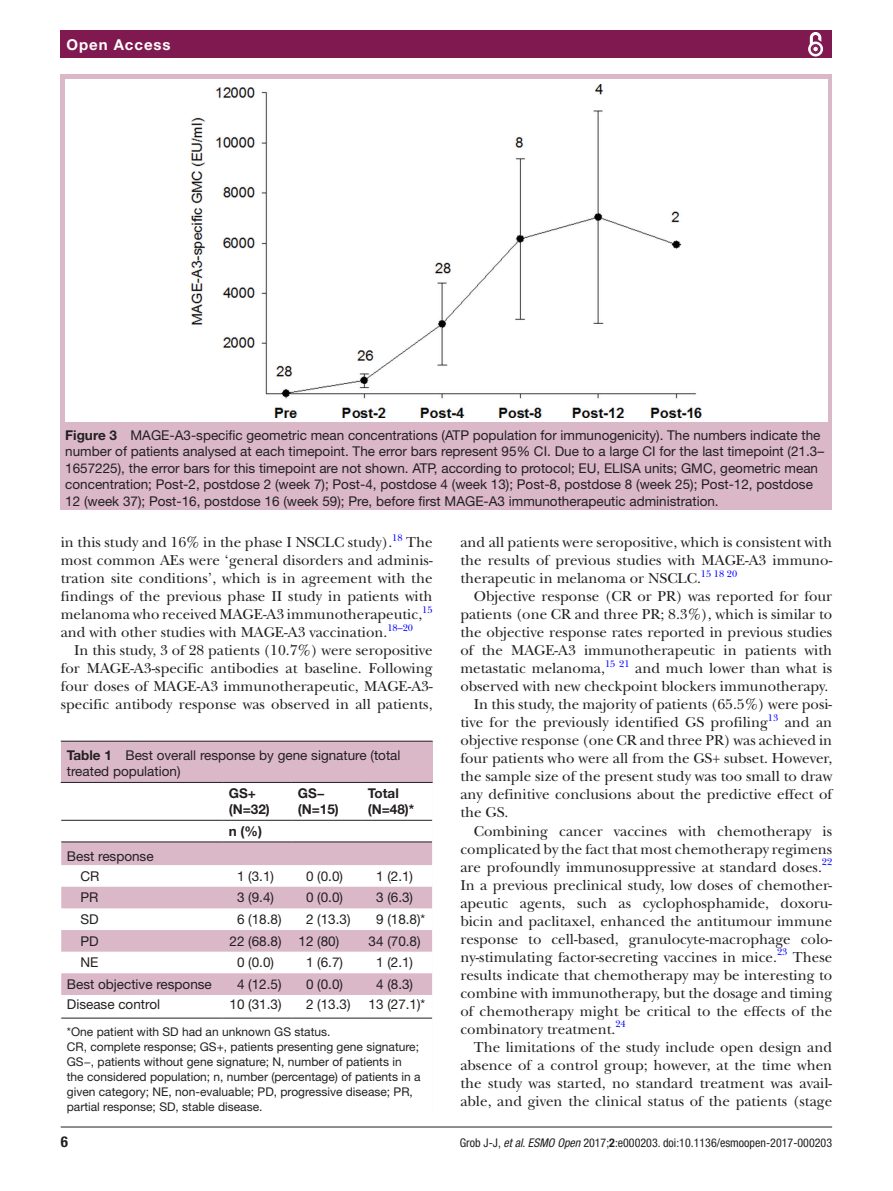
<style>
.page{position:relative;width:893px;height:1191px;background:#fff}
.page>*{position:absolute;margin:0;border:0;box-sizing:border-box;transform-origin:0 0}
.t1{font:15px/18px "New Baskerville";color:#231f20;text-align:justify}
.t2{font:700 15px "Helvetica Neue LT Std";letter-spacing:.065em;color:#fff}
.t3{font:700 condensed 15px "Helvetica Neue LT Std";color:#231f20}
.t4{font:13.5px/16.5px "Helvetica Neue LT Std";color:#231f20}
.t5{font:700 13.5px/16.2px "Helvetica Neue LT Std";color:#231f20}
.t6{font:12px/15px "Helvetica Neue LT Std";color:#231f20}
.t7{font:condensed 12px "Helvetica Neue LT Std";color:#231f20}
.t8{font:9.9px "New Baskerville";color:#00f}
.s1{font-weight:700}
.s2{font-style:italic}
</style>
<div class="page">
<div style="left:61px;top:31px;width:771px;height:27px;background:#80194f"></div>
<svg style="left:808px;top:32px;width:15px;height:25px"></svg>
<div style="left:812px;top:45px;width:7px;height:8px;border:1px solid #80194f;border-radius:50%"></div>
<hr style="left:61px;top:1126px;width:771px;height:1px;background:#231f20">
<div style="left:61px;top:74px;width:771px;height:436px;background:#dab8c8"></div>
<div style="left:65px;top:79px;width:762px;height:342px;background:#fff"></div>
<img style="left:191px;top:85px;width:511px;height:332px">
<div style="left:61px;top:741px;width:372px;height:369px;background:#dab8c8"></div>
<hr style="left:61px;top:741px;width:372px;height:1px;background:#231f20">
<svg style="left:61px;top:783px;width:371px;height:327px;fill:#fff"></svg>
<hr style="left:61px;top:782px;width:162px;height:1px;background:#231f20">
<hr style="left:223px;top:782px;width:69px;height:1px;background:#231f20">
<hr style="left:292px;top:782px;width:70px;height:1px;background:#231f20">
<hr style="left:292px;top:820px;width:70px;height:1px;background:#231f20">
<hr style="left:362px;top:782px;width:71px;height:1px;background:#231f20">
<hr style="left:362px;top:820px;width:70px;height:1px;background:#231f20">
<hr style="left:61px;top:820px;width:162px;height:1px;background:#231f20">
<hr style="left:61px;top:841px;width:162px;height:1px;background:#231f20">
<hr style="left:223px;top:820px;width:69px;height:1px;background:#231f20">
<hr style="left:223px;top:841px;width:69px;height:1px;background:#231f20">
<hr style="left:292px;top:841px;width:70px;height:1px;background:#231f20">
<hr style="left:362px;top:841px;width:70px;height:1px;background:#231f20">
<hr style="left:223px;top:1017px;width:69px;height:1px;background:#231f20">
<hr style="left:292px;top:1017px;width:70px;height:1px;background:#231f20">
<hr style="left:61px;top:1017px;width:162px;height:1px;background:#231f20">
<hr style="left:362px;top:1017px;width:70px;height:1px;background:#231f20">
<hr style="left:432px;top:783px;width:1px;height:37px;background:#fff">
<svg style="left:432px;top:820px;width:1px;height:198px"></svg>
<hr style="left:432px;top:1018px;width:1px;height:92px;background:#fff">
<hr style="left:61px;top:1035px;width:372px;height:1px;background:#fff">
<p class="t2" style="left:66px;top:35px;width:106px">Open Access</p>
<p class="t4" style="left:65px;top:426px;width:760px"><span class="s1">Figure 3</span> MAGE-A3-specific geometric mean concentrations (ATP population for immunogenicity). The numbers indicate the number of patients analysed at each timepoint. The error bars represent 95% CI. Due to a large CI for the last timepoint (21.3– 1657225), the error bars for this timepoint are not shown. ATP, according to protocol; EU, ELISA units; GMC, geometric mean concentration; Post-2, postdose 2 (week 7); Post-4, postdose 4 (week 13); Post-8, postdose 8 (week 25); Post-12, postdose 12 (week 37); Post-16, postdose 16 (week 59); Pre, before first MAGE-A3 immunotherapeutic administration.</p>
<p class="t1" style="left:61px;top:533px;width:333px">in this study and 16% in the phase I NSCLC study).</p>
<p class="t8" style="left:392px;top:531px;width:12px">18</p>
<p class="t1" style="left:61px;top:533px;width:373px;text-indent:345px">The most common AEs were ‘general disorders and adminis&shy;tration site conditions’, which is in agreement with the findings of the previous phase II study in patients with melanoma who received MAGE-A3 immunotherapeutic,</p>
<p class="t8" style="left:422px;top:603px;width:12px">15</p>
<p class="t1" style="left:61px;top:623px;width:328px">and with other studies with MAGE-A3 vaccination.</p>
<p class="t8" style="left:387px;top:621px;width:27px">18–20</p>
<p class="t1" style="left:61px;top:641px;width:373px;text-indent:14px">In this study, 3 of 28 patients (10.7%) were seropositive for MAGE-A3-specific antibodies at baseline. Following four doses of MAGE-A3 immunotherapeutic, MAGE-A3- specific antibody response was observed in all patients,</p>
<p class="t4" style="left:67px;top:746px;width:335px"><span class="s1">Table 1</span> Best overall response by gene signature (total treated population)</p>
<p class="t5" style="left:229px;top:785px;width:43px">GS+ (N=32)</p>
<p class="t5" style="left:298px;top:785px;width:43px">GS− (N=15)</p>
<p class="t5" style="left:368px;top:785px;width:48px">Total (N=48)*</p>
<p class="t5" style="left:229px;top:822px;width:35px">n (%)</p>
<p class="t4" style="left:80px;top:845px;width:75px;line-height:20.1px;text-indent:-14px">Best response<br>CR</p>
<p class="t4" style="left:237px;top:867px;width:39px">1 (3.1)</p>
<p class="t4" style="left:306px;top:867px;width:39px">0 (0.0)</p>
<p class="t4" style="left:376px;top:867px;width:39px">1 (2.1)</p>
<p class="t4" style="left:80px;top:889px;width:19px">PR</p>
<p class="t4" style="left:237px;top:889px;width:39px">3 (9.4)</p>
<p class="t4" style="left:306px;top:889px;width:39px">0 (0.0)</p>
<p class="t4" style="left:376px;top:889px;width:39px">3 (6.3)</p>
<p class="t4" style="left:80px;top:910px;width:20px">SD</p>
<p class="t4" style="left:237px;top:910px;width:46px">6 (18.8)</p>
<p class="t4" style="left:306px;top:910px;width:46px">2 (13.3)</p>
<p class="t4" style="left:376px;top:910px;width:51px">9 (18.8)*</p>
<p class="t4" style="left:80px;top:932px;width:20px">PD</p>
<p class="t4" style="left:229px;top:932px;width:54px">22 (68.8)</p>
<p class="t4" style="left:298px;top:932px;width:42px">12 (80)</p>
<p class="t4" style="left:369px;top:932px;width:54px">34 (70.8)</p>
<p class="t4" style="left:80px;top:954px;width:19px">NE</p>
<p class="t4" style="left:237px;top:954px;width:39px">0 (0.0)</p>
<p class="t4" style="left:306px;top:954px;width:39px">1 (6.7)</p>
<p class="t4" style="left:376px;top:954px;width:39px">1 (2.1)</p>
<p class="t4" style="left:67px;top:975px;width:147px">Best objective response</p>
<p class="t4" style="left:237px;top:975px;width:46px">4 (12.5)</p>
<p class="t4" style="left:306px;top:975px;width:39px">0 (0.0)</p>
<p class="t4" style="left:376px;top:975px;width:39px">4 (8.3)</p>
<p class="t4" style="left:67px;top:996px;width:95px">Disease control</p>
<p class="t4" style="left:229px;top:996px;width:54px">10 (31.3)</p>
<p class="t4" style="left:306px;top:996px;width:46px">2 (13.3)</p>
<p class="t4" style="left:369px;top:996px;width:58px">13 (27.1)*</p>
<p class="t6" style="left:67px;top:1023px;width:355px">*One patient with SD had an unknown GS status.<br>CR, complete response; GS+, patients presenting gene signature; GS−, patients without gene signature; N, number of patients in the considered population; n, number (percentage) of patients in a given category; NE, non-evaluable; PD, progressive disease; PR, partial response; SD, stable disease.</p>
<p class="t1" style="left:460px;top:533px;width:373px">and all patients were seropositive, which is consistent with the results of previous studies with MAGE-A3 immuno&shy;therapeutic in melanoma or NSCLC.</p>
<p class="t8" style="left:701px;top:567px;width:38px">15 18 20</p>
<p class="t1" style="left:460px;top:587px;width:373px;text-indent:14px">Objective response (CR or PR) was reported for four patients (one CR and three PR; 8.3%), which is similar to the objective response rates reported in previous studies of the MAGE-A3 immunotherapeutic in patients with metastatic melanoma,</p>
<p class="t8" style="left:605px;top:657px;width:26px">15 21</p>
<p class="t1" style="left:635px;top:659px;width:198px">and much lower than what is</p>
<p class="t1" style="left:460px;top:677px;width:370px">observed with new checkpoint blockers immunotherapy.</p>
<p class="t1" style="left:474px;top:695px;width:360px">In this study, the majority of patients (65.5%) were posi-</p>
<p class="t1" style="left:460px;top:713px;width:309px">tive for the previously identified GS profiling</p>
<p class="t8" style="left:768px;top:711px;width:12px">13</p>
<p class="t1" style="left:460px;top:713px;width:373px;text-indent:324px">and an objective response (one CR and three PR) was achieved in four patients who were all from the GS+ subset. However, the sample size of the present study was too small to draw any definitive conclusions about the predictive effect of the GS.</p>
<p class="t1" style="left:460px;top:821px;width:373px;text-indent:13px">Combining cancer vaccines with chemotherapy is complicated by the fact that most chemotherapy regimens are profoundly immunosuppressive at standard doses.</p>
<p class="t8" style="left:822px;top:855px;width:12px">22</p>
<p class="t1" style="left:460px;top:875px;width:373px">In a previous preclinical study, low doses of chemother&shy;apeutic agents, such as cyclophosphamide, doxoru&shy;bicin and paclitaxel, enhanced the antitumour immune response to cell-based, granulocyte-macrophage colo&shy;ny-stimulating factor-secreting vaccines in mice.</p>
<p class="t8" style="left:777px;top:945px;width:12px">23</p>
<p class="t1" style="left:460px;top:947px;width:373px;text-indent:333px">These results indicate that chemotherapy may be interesting to combine with immunotherapy, but the dosage and timing of chemotherapy might be critical to the effects of the combinatory treatment.<sup>24</sup></p>
<p class="t1" style="left:460px;top:1037px;width:373px;text-indent:14px">The limitations of the study include open design and absence of a control group; however, at the time when the study was started, no standard treatment was avail&shy;able, and given the clinical status of the patients (stage</p>
<p class="t3" style="left:61px;top:1132px;width:9px">6</p>
<p class="t7" style="left:460px;top:1135px;width:374px">Grob J-J, <span class="s2">et al</span>. <span class="s2">ESMO Open</span> 2017;<span class="s1">2</span>:e000203. doi:10.1136/esmoopen-2017-000203</p>
</div>
